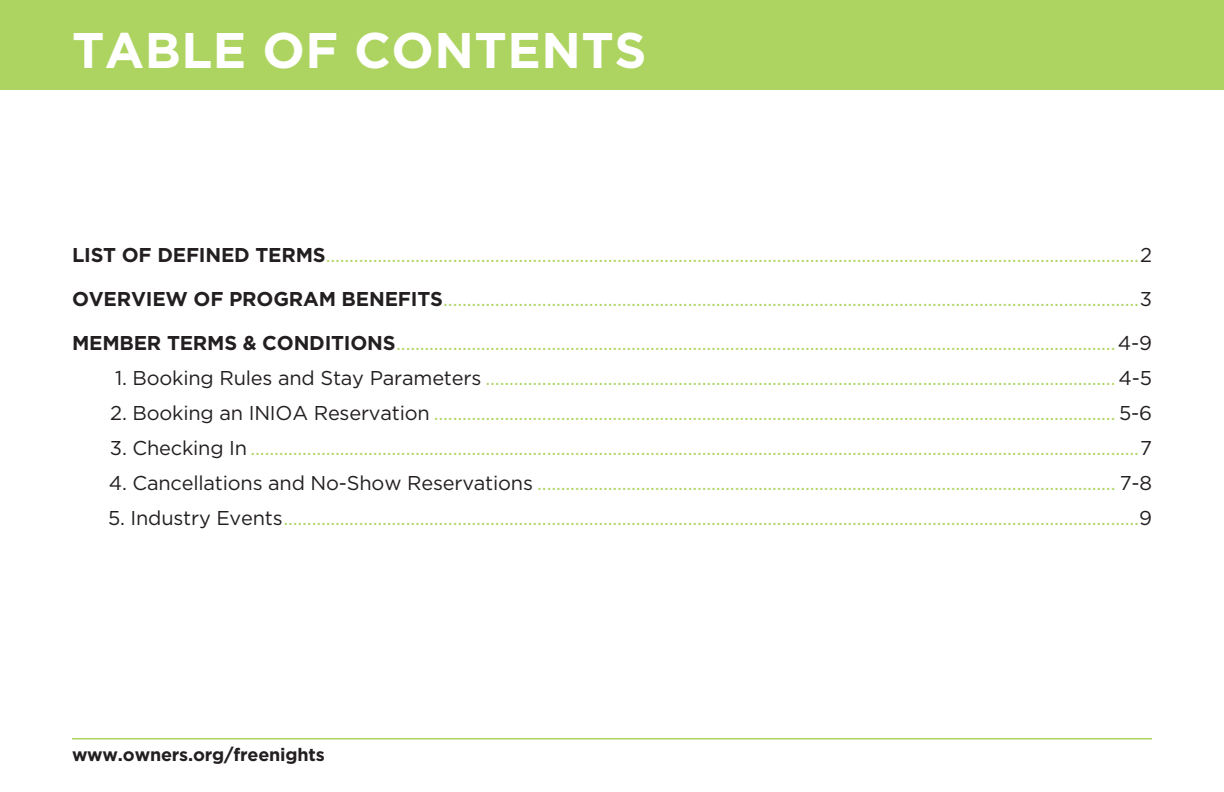
<style>
.page{position:relative;width:1224px;height:792px;background:#fff}
.page>*{position:absolute;margin:0;border:0;box-sizing:border-box;transform-origin:0 0}
.t1{font:700 50px "Gotham";letter-spacing:.01em;color:#fff}
.t2{font:20px "Gotham";letter-spacing:-.01em;color:#add461}
.t3{font:700 18px "Gotham";letter-spacing:-.01em;color:#231f20}
.s1{font-weight:700;color:#231f20}
.s2{color:#231f20}
</style>
<div class="page">
<div style="left:0;top:0;width:1224px;height:90px;background:#add461"></div>
<hr style="left:72px;top:738px;width:1080px;height:2px;background:#add461">
<p class="t1" style="left:72px;top:21px;width:576px">TABLE OF CONTENTS</p>
<p class="t2" style="left:72px;top:244px;width:1081px"><span class="s1">LIST OF DEFINED TERMS</span>.............................................................................................................................................................................<span class="s2">2</span></p>
<p class="t2" style="left:72px;top:288px;width:1082px"><span class="s1">OVERVIEW OF PROGRAM BENEFITS</span>....................................................................................................................................................<span class="s2">3</span></p>
<p class="t2" style="left:72px;top:332px;width:1082px"><span class="s1">MEMBER TERMS &amp; CONDITIONS</span>.........................................................................................................................................................<span class="s2">4-9</span></p>
<p class="t2" style="left:115px;top:367px;width:1038px"><span class="s2">1. Booking Rules and Stay Parameters</span> ...................................................................................................................................... <span class="s2">4-5</span></p>
<p class="t2" style="left:110px;top:402px;width:1043px"><span class="s2">2. Booking an INIOA Reservation</span> ................................................................................................................................................. <span class="s2">5-6</span></p>
<p class="t2" style="left:110px;top:437px;width:1044px"><span class="s2">3. Checking In</span> .............................................................................................................................................................................................<span class="s2">7</span></p>
<p class="t2" style="left:109px;top:472px;width:1045px"><span class="s2">4. Cancellations and No-Show Reservations</span> ........................................................................................................................... <span class="s2">7-8</span></p>
<p class="t2" style="left:108px;top:507px;width:1046px"><span class="s2">5. Industry Events</span>......................................................................................................................................................................................<span class="s2">9</span></p>
<p class="t3" style="left:72px;top:744px;width:254px">www.owners.org/freenights</p>
</div>
